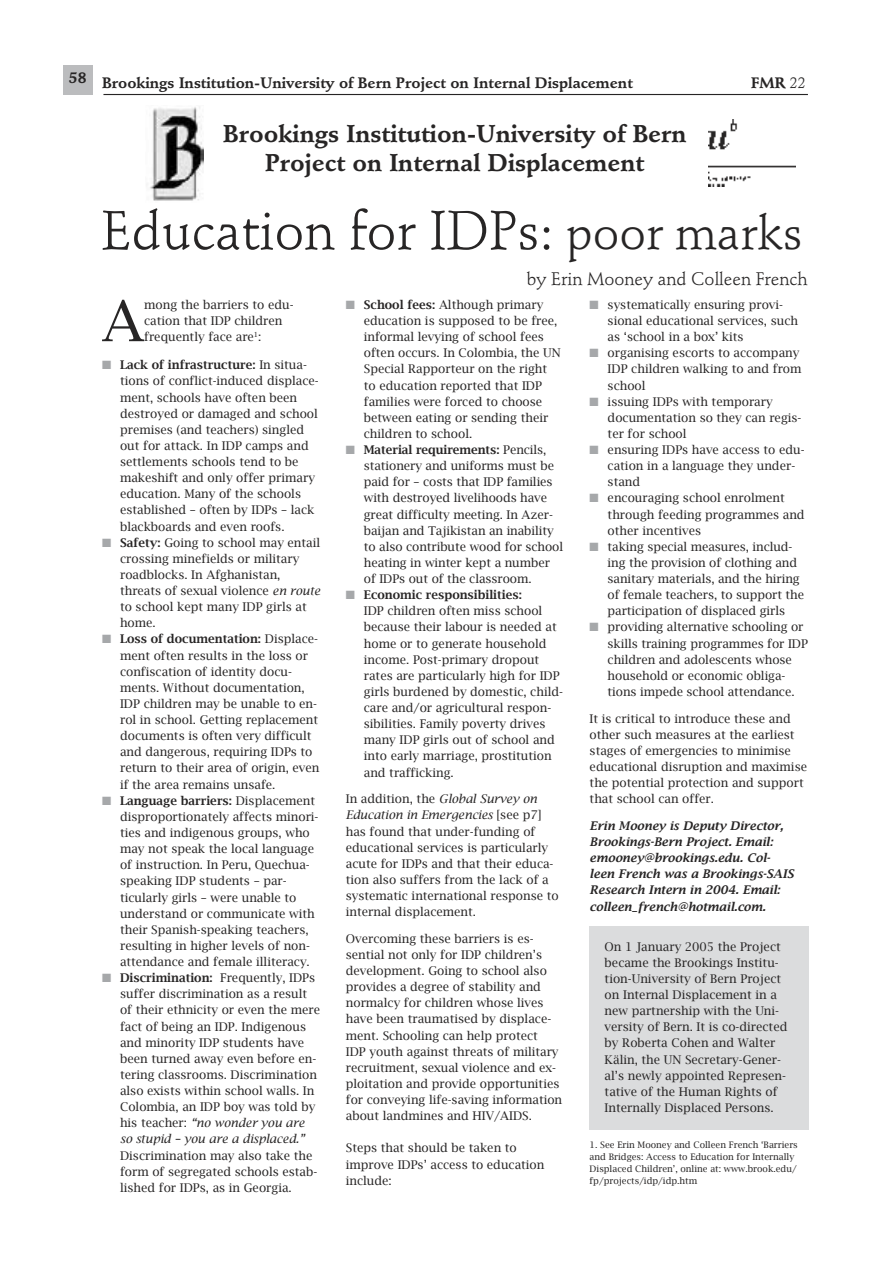
<style>
.page{position:relative;width:893px;height:1263px;background:#fff}
.page>*{position:absolute;margin:0;border:0;box-sizing:border-box;transform-origin:0 0}
.body_copy{font:56.7px "Lucida Bright";color:#272525}
.main_headings{font:54px "Stempel Schneidler";color:#272525}
.sub_headers{font:700 24px/28.8px "Stempel Schneidler";color:#272525;text-align:center}
.authors_names{font:18px "Stempel Schneidler";color:#272525}
.running_header{font:700 15px "Stempel Schneidler";color:#272525}
.body_copy-2{font:12px/16.2px "Lucida Bright";color:#272525}
.body_copy-3{font:italic 600 12px/16.2px "Lucida Bright";color:#272525}
.body_copy-4{font:9px/12px "Lucida Bright";color:#272525}
.s1{font-weight:400}
.s2{font-size:48px}
.s3{color:#a6a8aa}
.s4{font-weight:600}
.s5{font-style:italic}
</style>
<div class="page">
<img style="left:146px;top:106px;width:57px;height:95px">
<div style="left:63px;top:65px;width:30px;height:30px;background:#bbbcbe"></div>
<hr style="left:103px;top:94px;width:705px;height:1px;background:#272525">
<div style="left:589px;top:926px;width:220px;height:203px;background:#dbdcdd"></div>
<img style="left:709px;top:119px;width:87px;height:67px">
<p class="running_header" style="left:69px;top:69px;width:19px">58</p>
<p class="running_header" style="left:102px;top:74px;width:532px">Brookings Institution-University of Bern Project on Internal Displacement</p>
<p class="running_header" style="left:751px;top:74px;width:56px">FMR <span class="s1">22</span></p>
<p class="sub_headers" style="left:223px;top:120px;width:465px">Brookings Institution-University of Bern<br>Project on Internal Displacement</p>
<p class="main_headings" style="left:101px;top:199px;width:703px">Education for IDPs: <span class="s2">poor marks</span></p>
<p class="authors_names" style="left:526px;top:268px;width:283px">by Erin Mooney and Colleen French</p>
<p class="body_copy" style="left:102px;top:289px;width:44px">A</p>
<p class="body_copy-2" style="left:144px;top:296px;width:151px">mong the barriers to edu&shy;cation that IDP children frequently face are<sup>1</sup>:</p>
<p class="body_copy-2" style="left:120px;top:357px;width:200px;text-indent:-18px"><span class="s3">■</span> <span class="s4">Lack of infrastructure:</span> In situa&shy;tions of conflict-induced displace&shy;ment, schools have often been destroyed or damaged and school premises (and teachers) singled out for attack. In IDP camps and settlements schools tend to be makeshift and only offer primary education. Many of the schools established – often by IDPs – lack blackboards and even roofs.</p>
<p class="body_copy-2" style="left:120px;top:534px;width:202px;text-indent:-18px"><span class="s3">■</span> <span class="s4">Safety:</span> Going to school may entail crossing minefields or military roadblocks. In Afghanistan, threats of sexual violence <span class="s5">en route </span>to school kept many IDP girls at home.</p>
<p class="body_copy-2" style="left:120px;top:631px;width:201px;text-indent:-18px"><span class="s3">■</span> <span class="s4">Loss of documentation:</span> Displace&shy;ment often results in the loss or confiscation of identity docu&shy;ments. Without documentation,<br>IDP children may be unable to en&shy;rol in school. Getting replacement documents is often very difficult and dangerous, requiring IDPs to return to their area of origin, even if the area remains unsafe.</p>
<p class="body_copy-2" style="left:120px;top:792px;width:200px;text-indent:-18px"><span class="s3">■</span> <span class="s4">Language barriers:</span> Displacement disproportionately affects minori&shy;ties and indigenous groups, who may not speak the local language of instruction. In Peru, Quechua&shy;speaking IDP students – par&shy;ticularly girls – were unable to understand or communicate with their Spanish-speaking teachers, resulting in higher levels of non&shy;attendance and female illiteracy.</p>
<p class="body_copy-2" style="left:120px;top:970px;width:201px;text-indent:-18px"><span class="s3">■</span> <span class="s4">Discrimination:</span> Frequently, IDPs suffer discrimination as a result of their ethnicity or even the mere fact of being an IDP. Indigenous and minority IDP students have been turned away even before en&shy;tering classrooms. Discrimination also exists within school walls. In Colombia, an IDP boy was told by his teacher: <span class="s5">“no wonder you are<br>so stupid – you are a displaced.” </span>Discrimination may also take the form of segregated schools estab&shy;lished for IDPs, as in Georgia.</p>
<p class="body_copy-2" style="left:364px;top:296px;width:198px;text-indent:-18px"><span class="s3">■</span> <span class="s4">School fees:</span> Although primary education is supposed to be free, informal levying of school fees often occurs. In Colombia, the UN<br>Special Rapporteur on the right to education reported that IDP families were forced to choose between eating or sending their children to school.</p>
<p class="body_copy-2" style="left:364px;top:442px;width:201px;text-indent:-18px"><span class="s3">■</span> <span class="s4">Material requirements:</span> Pencils, stationery and uniforms must be paid for – costs that IDP families with destroyed livelihoods have great difficulty meeting. In Azer&shy;baijan and Tajikistan an inability to also contribute wood for school heating in winter kept a number of IDPs out of the classroom.</p>
<p class="body_copy-2" style="left:364px;top:587px;width:201px;text-indent:-18px"><span class="s3">■</span> <span class="s4">Economic responsibilities:<br></span>IDP children often miss school because their labour is needed at home or to generate household income. Post-primary dropout rates are particularly high for IDP girls burdened by domestic, child&shy;care and/or agricultural respon&shy;sibilities. Family poverty drives many IDP girls out of school and into early marriage, prostitution and trafficking.</p>
<p class="body_copy-2" style="left:346px;top:791px;width:214px">In addition, the <span class="s5">Global Survey on Education in Emergencies</span> [see p7] has found that under-funding of educational services is particularly acute for IDPs and that their educa&shy;tion also suffers from the lack of a systematic international response to internal displacement.</p>
<p class="body_copy-2" style="left:346px;top:930px;width:218px">Overcoming these barriers is es&shy;sential not only for IDP children’s development. Going to school also provides a degree of stability and normalcy for children whose lives have been traumatised by displace&shy;ment. Schooling can help protect<br>IDP youth against threats of military recruitment, sexual violence and ex&shy;ploitation and provide opportunities for conveying life-saving information about landmines and HIV/AIDS.</p>
<p class="body_copy-2" style="left:346px;top:1140px;width:200px">Steps that should be taken to improve IDPs’ access to education include:</p>
<p class="body_copy-2" style="left:608px;top:296px;width:192px;text-indent:-18px"><span class="s3">■</span> systematically ensuring provi&shy;sional educational services, such as ‘school in a box’ kits</p>
<p class="body_copy-2" style="left:608px;top:345px;width:195px;text-indent:-18px"><span class="s3">■</span> organising escorts to accompany<br>IDP children walking to and from school</p>
<p class="body_copy-2" style="left:608px;top:393px;width:195px;text-indent:-18px"><span class="s3">■</span> issuing IDPs with temporary documentation so they can regis&shy;ter for school</p>
<p class="body_copy-2" style="left:608px;top:442px;width:198px;text-indent:-18px"><span class="s3">■</span> ensuring IDPs have access to edu&shy;cation in a language they under&shy;stand</p>
<p class="body_copy-2" style="left:608px;top:490px;width:198px;text-indent:-18px"><span class="s3">■</span> encouraging school enrolment through feeding programmes and other incentives</p>
<p class="body_copy-2" style="left:608px;top:538px;width:198px;text-indent:-18px"><span class="s3">■</span> taking special measures, includ&shy;ing the provision of clothing and sanitary materials, and the hiring of female teachers, to support the participation of displaced girls</p>
<p class="body_copy-2" style="left:608px;top:619px;width:202px;text-indent:-18px"><span class="s3">■</span> providing alternative schooling or skills training programmes for IDP children and adolescents whose household or economic obliga&shy;tions impede school attendance.</p>
<p class="body_copy-2" style="left:590px;top:710px;width:219px">It is critical to introduce these and other such measures at the earliest stages of emergencies to minimise educational disruption and maximise the potential protection and support that school can offer.</p>
<p class="body_copy-3" style="left:590px;top:817px;width:206px">Erin Mooney is Deputy Director,<br>Brookings-Bern Project. Email: emooney@brookings.edu. Col&shy;leen French was a Brookings-SAIS<br>Research Intern in 2004. Email: colleen_french@hotmail.com.</p>
<p class="body_copy-2" style="left:605px;top:938px;width:184px">On 1 January 2005 the Project became the Brookings Institu&shy;tion-University of Bern Project on Internal Displacement in a new partnership with the Uni&shy;versity of Bern. It is co-directed by Roberta Cohen and Walter<br>Kälin, the UN Secretary-Gener&shy;al’s newly appointed Represen&shy;tative of the Human Rights of<br>Internally Displaced Persons.</p>
<p class="body_copy-4" style="left:590px;top:1139px;width:210px">1. See Erin Mooney and Colleen French ‘Barriers and Bridges: Access to Education for Internally Displaced Children’, online at: www.brook.edu/ fp/projects/idp/idp.htm</p>
</div>
